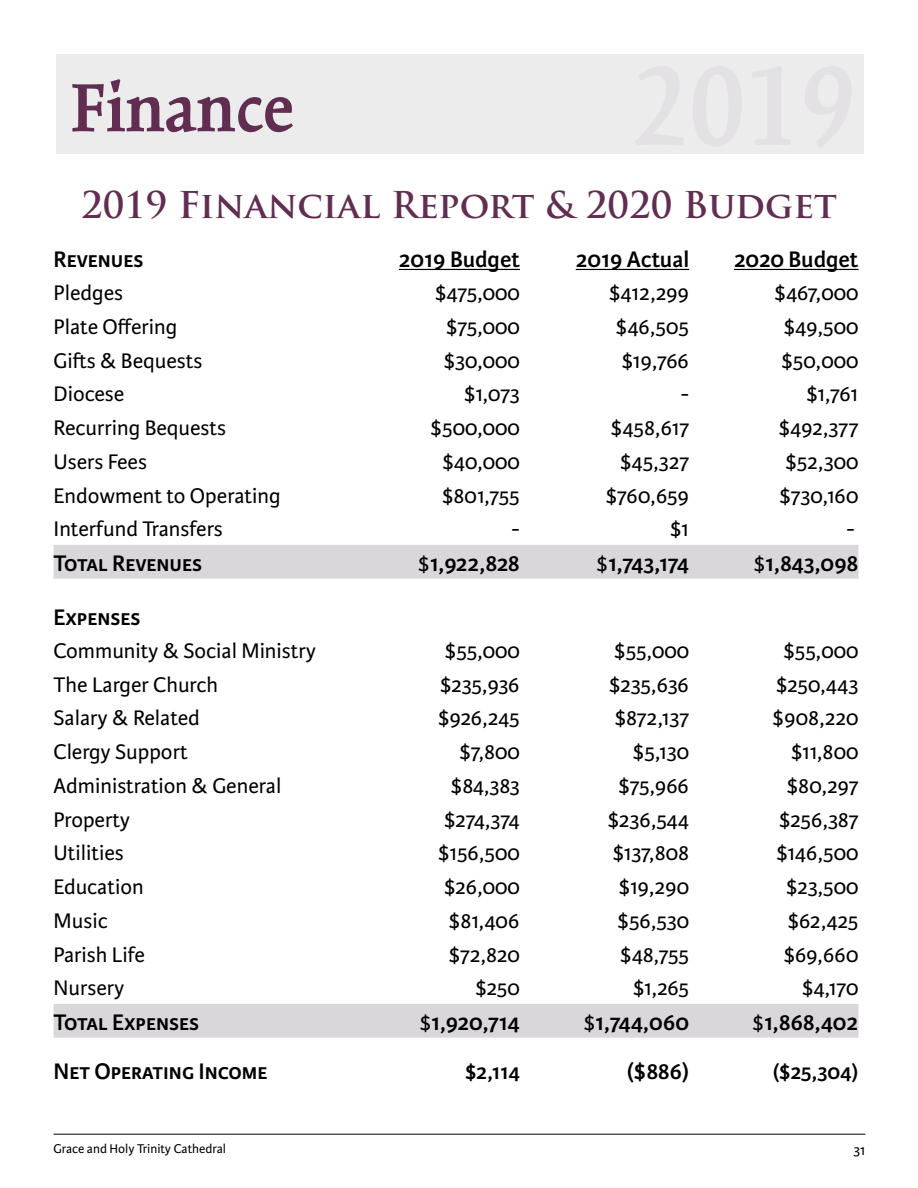
<style>
.page{position:relative;width:918px;height:1188px;background:#fff}
.page>*{position:absolute;margin:0;border:0;box-sizing:border-box;transform-origin:0 0}
.t1{font:600 75px "Kinesis Pro 3";color:#612d50}
.t2{font:700 36px "Trajan Pro";color:#612d50}
.t3{font:600 24px "Karmina Sans";color:#000}
.t4{font:22.5px "Karmina Sans";color:#000}
.t5{font:600 22.5px "Karmina Sans";letter-spacing:-.025em;color:#000}
.t6{font:15px "Karmina Sans";color:#000}
.t7{font:13.5px "Karmina Sans";color:#000}
.s1{font-weight:400;font-size:22.5px}
</style>
<div class="page">
<hr style="left:54px;top:1134px;width:811px;height:1px;background:#000">
<svg style="left:54px;top:545px;width:804px;height:493px"></svg>
<hr style="left:399px;top:269px;width:121px;height:1px;background:#000">
<hr style="left:576px;top:269px;width:113px;height:1px;background:#000">
<hr style="left:734px;top:269px;width:124px;height:1px;background:#000">
<div style="left:56px;top:54px;width:808px;height:99px;background:#ebebed"></div>
<h1 class="t1" style="left:70px;top:64px;width:226px">Finance</h1>
<h2 class="t2" style="left:81px;top:183px;width:757px">2019 Financial Report &amp; 2020 Budget</h2>
<p class="t3" style="left:54px;top:246px;width:92px">Revenues</p>
<p class="t3" style="left:399px;top:246px;width:123px">2019 Budget</p>
<p class="t3" style="left:576px;top:246px;width:115px">2019 Actual</p>
<p class="t3" style="left:734px;top:246px;width:126px">2020 Budget</p>
<p class="t4" style="left:54px;top:280px;width:71px">Pledges</p>
<p class="t4" style="left:435px;top:280px;width:86px">$475,000</p>
<p class="t4" style="left:609px;top:280px;width:82px">$412,299</p>
<p class="t4" style="left:775px;top:280px;width:85px">$467,000</p>
<p class="t4" style="left:54px;top:314px;width:125px">Plate Offering</p>
<p class="t4" style="left:446px;top:314px;width:75px">$75,000</p>
<p class="t4" style="left:616px;top:314px;width:75px">$46,505</p>
<p class="t4" style="left:784px;top:314px;width:76px">$49,500</p>
<p class="t4" style="left:54px;top:348px;width:150px">Gifts &amp; Bequests</p>
<p class="t4" style="left:444px;top:348px;width:78px">$30,000</p>
<p class="t4" style="left:622px;top:348px;width:69px">$19,766</p>
<p class="t4" style="left:782px;top:348px;width:78px">$50,000</p>
<p class="t4" style="left:54px;top:382px;width:72px">Diocese</p>
<p class="t4" style="left:464px;top:382px;width:57px">$1,073</p>
<p class="t4" style="left:681px;top:382px;width:10px">-</p>
<p class="t4" style="left:806px;top:382px;width:54px">$1,761</p>
<p class="t4" style="left:54px;top:415px;width:174px">Recurring Bequests</p>
<p class="t4" style="left:431px;top:415px;width:91px">$500,000</p>
<p class="t4" style="left:611px;top:415px;width:80px">$458,617</p>
<p class="t4" style="left:779px;top:415px;width:81px">$492,377</p>
<p class="t4" style="left:54px;top:449px;width:95px">Users Fees</p>
<p class="t4" style="left:442px;top:449px;width:79px">$40,000</p>
<p class="t4" style="left:620px;top:449px;width:71px">$45,327</p>
<p class="t4" style="left:785px;top:449px;width:75px">$52,300</p>
<p class="t4" style="left:54px;top:483px;width:228px">Endowment to Operating</p>
<p class="t4" style="left:442px;top:483px;width:79px">$801,755</p>
<p class="t4" style="left:606px;top:483px;width:85px">$760,659</p>
<p class="t4" style="left:780px;top:483px;width:80px">$730,160</p>
<p class="t4" style="left:54px;top:517px;width:171px">Interfund Transfers</p>
<p class="t4" style="left:512px;top:517px;width:10px">-</p>
<p class="t4" style="left:670px;top:517px;width:21px">$1</p>
<p class="t4" style="left:846px;top:517px;width:10px">-</p>
<p class="t3" style="left:54px;top:549px;width:150px">Total Revenues</p>
<p class="t3" style="left:418px;top:549px;width:103px"><span class="s1">$</span>1,922,828</p>
<p class="t3" style="left:597px;top:549px;width:94px"><span class="s1">$</span>1,743,174</p>
<p class="t3" style="left:754px;top:549px;width:106px"><span class="s1">$</span>1,843,098</p>
<p class="t3" style="left:54px;top:603px;width:89px">Expenses</p>
<p class="t4" style="left:54px;top:638px;width:264px">Community &amp; Social Ministry</p>
<p class="t4" style="left:445px;top:638px;width:76px">$55,000</p>
<p class="t4" style="left:614px;top:638px;width:76px">$55,000</p>
<p class="t4" style="left:784px;top:638px;width:76px">$55,000</p>
<p class="t4" style="left:54px;top:672px;width:166px">The Larger Church</p>
<p class="t4" style="left:440px;top:672px;width:81px">$235,936</p>
<p class="t4" style="left:609px;top:672px;width:81px">$235,636</p>
<p class="t4" style="left:776px;top:672px;width:84px">$250,443</p>
<p class="t4" style="left:54px;top:706px;width:148px">Salary &amp; Related</p>
<p class="t4" style="left:438px;top:706px;width:83px">$926,245</p>
<p class="t4" style="left:615px;top:706px;width:76px">$872,137</p>
<p class="t4" style="left:773px;top:706px;width:87px">$908,220</p>
<p class="t4" style="left:54px;top:739px;width:136px">Clergy Support</p>
<p class="t4" style="left:459px;top:739px;width:62px">$7,800</p>
<p class="t4" style="left:633px;top:739px;width:58px">$5,130</p>
<p class="t4" style="left:791px;top:739px;width:69px">$11,800</p>
<p class="t4" style="left:54px;top:773px;width:229px">Administration &amp; General</p>
<p class="t4" style="left:451px;top:773px;width:71px">$84,383</p>
<p class="t4" style="left:618px;top:773px;width:72px">$75,966</p>
<p class="t4" style="left:787px;top:773px;width:73px">$80,297</p>
<p class="t4" style="left:54px;top:807px;width:78px">Property</p>
<p class="t4" style="left:444px;top:807px;width:77px">$274,374</p>
<p class="t4" style="left:608px;top:807px;width:83px">$236,544</p>
<p class="t4" style="left:779px;top:807px;width:81px">$256,387</p>
<p class="t4" style="left:54px;top:841px;width:72px">Utilities</p>
<p class="t4" style="left:438px;top:841px;width:83px">$156,500</p>
<p class="t4" style="left:613px;top:841px;width:78px">$137,808</p>
<p class="t4" style="left:776px;top:841px;width:84px">$146,500</p>
<p class="t4" style="left:54px;top:874px;width:92px">Education</p>
<p class="t4" style="left:444px;top:874px;width:77px">$26,000</p>
<p class="t4" style="left:619px;top:874px;width:72px">$19,290</p>
<p class="t4" style="left:786px;top:874px;width:74px">$23,500</p>
<p class="t4" style="left:54px;top:908px;width:56px">Music</p>
<p class="t4" style="left:449px;top:908px;width:73px">$81,406</p>
<p class="t4" style="left:618px;top:908px;width:73px">$56,530</p>
<p class="t4" style="left:788px;top:908px;width:72px">$62,425</p>
<p class="t4" style="left:54px;top:942px;width:93px">Parish Life</p>
<p class="t4" style="left:449px;top:942px;width:73px">$72,820</p>
<p class="t4" style="left:620px;top:942px;width:70px">$48,755</p>
<p class="t4" style="left:784px;top:942px;width:76px">$69,660</p>
<p class="t4" style="left:54px;top:976px;width:72px">Nursery</p>
<p class="t4" style="left:476px;top:976px;width:46px">$250</p>
<p class="t4" style="left:633px;top:976px;width:58px">$1,265</p>
<p class="t4" style="left:802px;top:976px;width:58px">$4,170</p>
<p class="t3" style="left:54px;top:1008px;width:147px">Total Expenses</p>
<p class="t3" style="left:420px;top:1008px;width:102px"><span class="s1">$</span>1,920,714</p>
<p class="t3" style="left:584px;top:1008px;width:107px"><span class="s1">$</span>1,744,060</p>
<p class="t3" style="left:753px;top:1008px;width:107px"><span class="s1">$</span>1,868,402</p>
<p class="t3" style="left:54px;top:1058px;width:215px">Net Operating Income</p>
<p class="t5" style="left:465px;top:1059px;width:56px">$2,114</p>
<p class="t3" style="left:627px;top:1058px;width:64px">($886)</p>
<p class="t5" style="left:773px;top:1059px;width:87px">($25,304)</p>
<p class="t7" style="left:54px;top:1141px;width:174px">Grace and Holy Trinity Cathedral</p>
<p class="t6" style="left:853px;top:1142px;width:13px">31</p>
</div>
